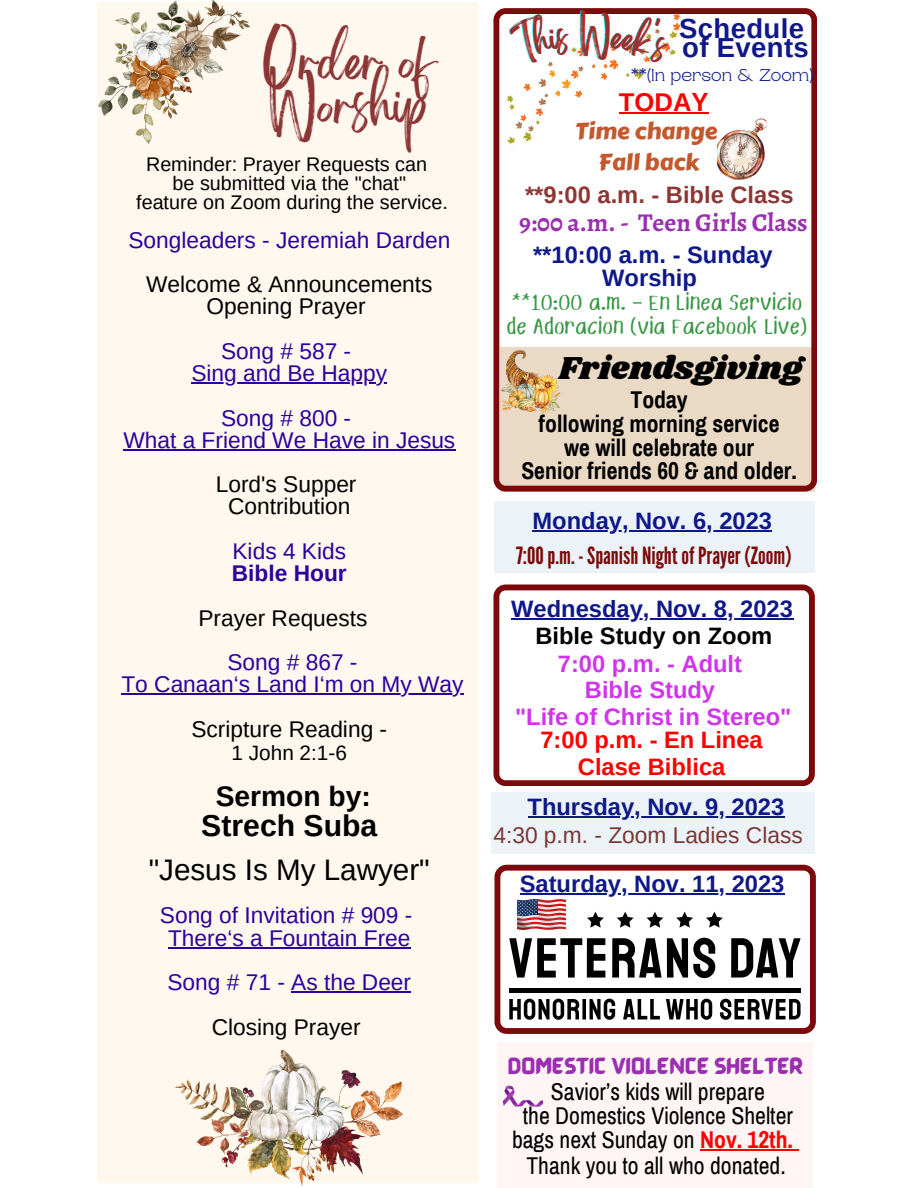
<style>
.page{position:relative;width:918px;height:1188px;background:#fff}
.page>*{position:absolute;margin:0;border:0;box-sizing:border-box;transform-origin:0 0}
.t1{font:44.85px/44.4px "Brightwall";letter-spacing:-.005em;color:#8d3636}
.t2{font:32.85px "Shrikhand";color:#000}
.t3{font:700 30.15px "Arimo";color:#000}
.t4{font:29.7px "Arimo";color:#000}
.t5{font:700 28.2px "Arimo";color:#000}
.t6{font:700 27.45px "Arimo";letter-spacing:.015em;color:#0e1889}
.t7{font:700 25.65px "Alegreya";color:#9a2fb1}
.t8{font:700 25.65px "Arimo";color:#f00}
.t9{font:700 23.7px/23.7px "Arimo";color:#0e1889;text-align:center}
.t10{font:23.7px/23.7px "Archivo Narrow";color:#000;text-align:center}
.t11{font:700 23.7px "Archivo Narrow";color:#000}
.t12{font:23.7px/23.7px "Story Book Rough";color:#379844}
.t13{font:700 23.7px "Arimo";color:#d034eb}
.t14{font:23.7px "League Gothic";color:#7c0a0a}
.t15{font:700 23.7px "Arimo";color:#f00}
.t16{font:700 23.7px "Arimo";color:#8d3636}
.t17{font:700 23.7px "Arimo";color:#000}
.t18{font:22.95px "Carter One";color:#c3582f}
.t19{font:22.65px "Arimo";color:#2c019c}
.t20{font:22.65px "Arimo";color:#000}
.t21{font:22.65px "Arimo";color:#7b3633}
.t22{font:700 22.65px "Arimo";color:#2c019c}
.t23{font:20.7px "Arimo";color:#000}
.t24{font:19.8px "Arimo";color:#000}
.t25{font:17.4px "BARABARA Regular";color:#9a2fb1}
.t26{font:300 16.95px "Rasputin";color:#0e1889}
.s1{font-weight:700;color:#f00}
</style>
<div class="page">
<div style="left:98px;top:3px;width:380px;height:1180px;background:#fff8ef"></div>
<svg style="left:493px;top:584px;width:322px;height:202px"></svg>
<hr style="left:511px;top:619px;width:282px;height:1px;background:#0e1889">
<div style="left:492px;top:792px;width:323px;height:61px;background:#ebf3f8"></div>
<div style="left:494px;top:501px;width:321px;height:72px;background:#ebf3f8"></div>
<hr style="left:533px;top:530px;width:239px;height:2px;background:#0e1889">
<img style="left:98px;top:0;width:151px;height:144px">
<img style="left:176px;top:1051px;width:226px;height:135px">
<svg style="left:493px;top:8px;width:324px;height:484px"></svg>
<hr style="left:619px;top:112px;width:90px;height:2px;background:#f00">
<img style="left:499px;top:350px;width:63px;height:64px">
<img style="left:717px;top:119px;width:49px;height:60px">
<div style="left:497px;top:1043px;width:316px;height:145px;background:#fff5f5"></div>
<hr style="left:700px;top:1149px;width:93px;height:2px;background:#f00">
<img style="left:502px;top:1085px;width:40px;height:22px">
<svg style="left:494px;top:865px;width:322px;height:169px"></svg>
<hr style="left:520px;top:893px;width:265px;height:2px;background:#0e1889">
<svg style="left:509px;top:938px;width:96px;height:40px"></svg>
<svg style="left:612px;top:938px;width:103px;height:40px"></svg>
<svg style="left:731px;top:938px;width:70px;height:40px"></svg>
<svg style="left:509px;top:999px;width:70px;height:21px"></svg>
<svg style="left:582px;top:999px;width:4px;height:20px"></svg>
<svg style="left:590px;top:999px;width:25px;height:21px"></svg>
<svg style="left:623px;top:999px;width:37px;height:20px"></svg>
<svg style="left:666px;top:999px;width:46px;height:21px"></svg>
<svg style="left:720px;top:999px;width:81px;height:21px"></svg>
<hr style="left:509px;top:988px;width:292px;height:4px;background:#000">
<svg style="left:587px;top:912px;width:17px;height:16px"></svg>
<svg style="left:617px;top:912px;width:17px;height:16px"></svg>
<svg style="left:647px;top:912px;width:16px;height:16px"></svg>
<svg style="left:676px;top:912px;width:17px;height:16px"></svg>
<svg style="left:706px;top:912px;width:17px;height:16px"></svg>
<img style="left:518px;top:900px;width:47px;height:29px">
<hr style="left:191px;top:383px;width:196px;height:1px;background:#2c019c">
<hr style="left:123px;top:449px;width:332px;height:2px;background:#2c019c">
<hr style="left:121px;top:694px;width:343px;height:1px;background:#2c019c">
<hr style="left:168px;top:947px;width:243px;height:2px;background:#2c019c">
<hr style="left:291px;top:992px;width:120px;height:1px;background:#2c019c">
<hr style="left:528px;top:817px;width:257px;height:1px;background:#0e1889">
<svg style="left:507px;top:10px;width:174px;height:136px"></svg>
<p class="t1" style="left:263px;top:49px;width:173px">Order of<br>Worship</p>
<p class="t24" style="left:146px;top:153px;width:283px">Reminder: Prayer Requests can</p>
<p class="t24" style="left:173px;top:172px;width:235px">be submitted via the "chat"</p>
<p class="t24" style="left:136px;top:191px;width:313px">feature on Zoom during the service.</p>
<p class="t19" style="left:128px;top:227px;width:323px">Songleaders - Jeremiah Darden</p>
<p class="t20" style="left:146px;top:272px;width:288px">Welcome &amp; Announcements</p>
<p class="t20" style="left:207px;top:294px;width:161px">Opening Prayer</p>
<p class="t19" style="left:221px;top:338px;width:132px">Song # 587 -</p>
<p class="t19" style="left:191px;top:361px;width:197px">Sing and Be Happy</p>
<p class="t19" style="left:221px;top:405px;width:132px">Song # 800 -</p>
<p class="t19" style="left:123px;top:427px;width:334px">What a Friend We Have in Jesus</p>
<p class="t20" style="left:216px;top:472px;width:142px">Lord's Supper</p>
<p class="t20" style="left:228px;top:494px;width:124px">Contribution</p>
<p class="t19" style="left:233px;top:538px;width:115px">Kids 4 Kids</p>
<p class="t22" style="left:232px;top:561px;width:116px">Bible Hour</p>
<p class="t20" style="left:198px;top:605px;width:171px">Prayer Requests</p>
<p class="t19" style="left:227px;top:650px;width:132px">Song # 867 -</p>
<p class="t19" style="left:121px;top:672px;width:344px">To Canaan‘s Land I‘m on My Way</p>
<p class="t20" style="left:191px;top:716px;width:197px">Scripture Reading -</p>
<p class="t23" style="left:232px;top:742px;width:117px">1 John 2:1-6</p>
<p class="t5" style="left:216px;top:781px;width:157px">Sermon by:</p>
<p class="t3" style="left:201px;top:809px;width:178px">Strech Suba</p>
<p class="t4" style="left:149px;top:854px;width:283px">"Jesus Is My Lawyer"</p>
<p class="t19" style="left:160px;top:903px;width:254px">Song of Invitation # 909 -</p>
<p class="t19" style="left:168px;top:925px;width:244px">There‘s a Fountain Free</p>
<p class="t19" style="left:167px;top:970px;width:245px">Song # 71 - As the Deer</p>
<p class="t20" style="left:212px;top:1014px;width:150px">Closing Prayer</p>
<p class="t6" style="left:679px;top:13px;width:126px">Schedule</p>
<p class="t6" style="left:682px;top:32px;width:128px">of Events</p>
<p class="t26" style="left:631px;top:66px;width:185px">**(In person &amp; Zoom)</p>
<p class="t8" style="left:619px;top:88px;width:91px">TODAY</p>
<p class="t18" style="left:575px;top:113px;width:144px">Time change</p>
<p class="t18" style="left:598px;top:144px;width:102px">Fall back</p>
<p class="t16" style="left:525px;top:182px;width:270px">**9:00 a.m. - Bible Class</p>
<p class="t7" style="left:519px;top:205px;width:290px">9:00 a.m. - Teen Girls Class</p>
<p class="t9" style="left:533px;top:243px;width:241px">**10:00 a.m. - Sunday<br>Worship</p>
<p class="t12" style="left:506px;top:289px;width:302px">**10:00 a.m. - En Linea Servicio de Adoracion (via Facebook Live)</p>
<p class="t2" style="left:559px;top:346px;width:246px">Friendsgiving</p>
<p class="t11" style="left:630px;top:388px;width:59px">Today</p>
<p class="t11" style="left:539px;top:411px;width:242px">following morning service</p>
<p class="t11" style="left:564px;top:435px;width:192px">we will celebrate our</p>
<p class="t11" style="left:521px;top:459px;width:277px">Senior friends 60 &amp; and older.</p>
<p class="t9" style="left:533px;top:509px;width:241px">Monday, Nov. 6, 2023</p>
<p class="t14" style="left:516px;top:542px;width:277px">7:00p.m. - SpanishNightofPrayer (Zoom)</p>
<p class="t9" style="left:511px;top:597px;width:283px">Wednesday, Nov. 8, 2023</p>
<p class="t17" style="left:535px;top:622px;width:238px">Bible Study on Zoom</p>
<p class="t13" style="left:558px;top:650px;width:186px">7:00 p.m. - Adult</p>
<p class="t13" style="left:585px;top:677px;width:132px">Bible Study</p>
<p class="t13" style="left:515px;top:704px;width:278px">"Life of Christ in Stereo"</p>
<p class="t15" style="left:540px;top:727px;width:224px">7:00 p.m. - En Linea</p>
<p class="t15" style="left:578px;top:753px;width:149px">Clase Biblica</p>
<p class="t9" style="left:528px;top:795px;width:258px">Thursday, Nov. 9, 2023</p>
<p class="t21" style="left:493px;top:823px;width:311px">4:30 p.m. - Zoom Ladies Class</p>
<p class="t9" style="left:520px;top:872px;width:266px">Saturday, Nov. 11, 2023</p>
<p class="t25" style="left:508px;top:1054px;width:297px">DOMESTIC VIOLENCE SHELTER</p>
<p class="t10" style="left:551px;top:1081px;width:215px">Savior’s kids will prepare</p>
<p class="t10" style="left:512px;top:1104px;width:283px">the Domestics Violence Shelter bags next Sunday on <span class="s1">Nov. 12th.</span></p>
<p class="t10" style="left:526px;top:1154px;width:261px">Thank you to all who donated.</p>
</div>
